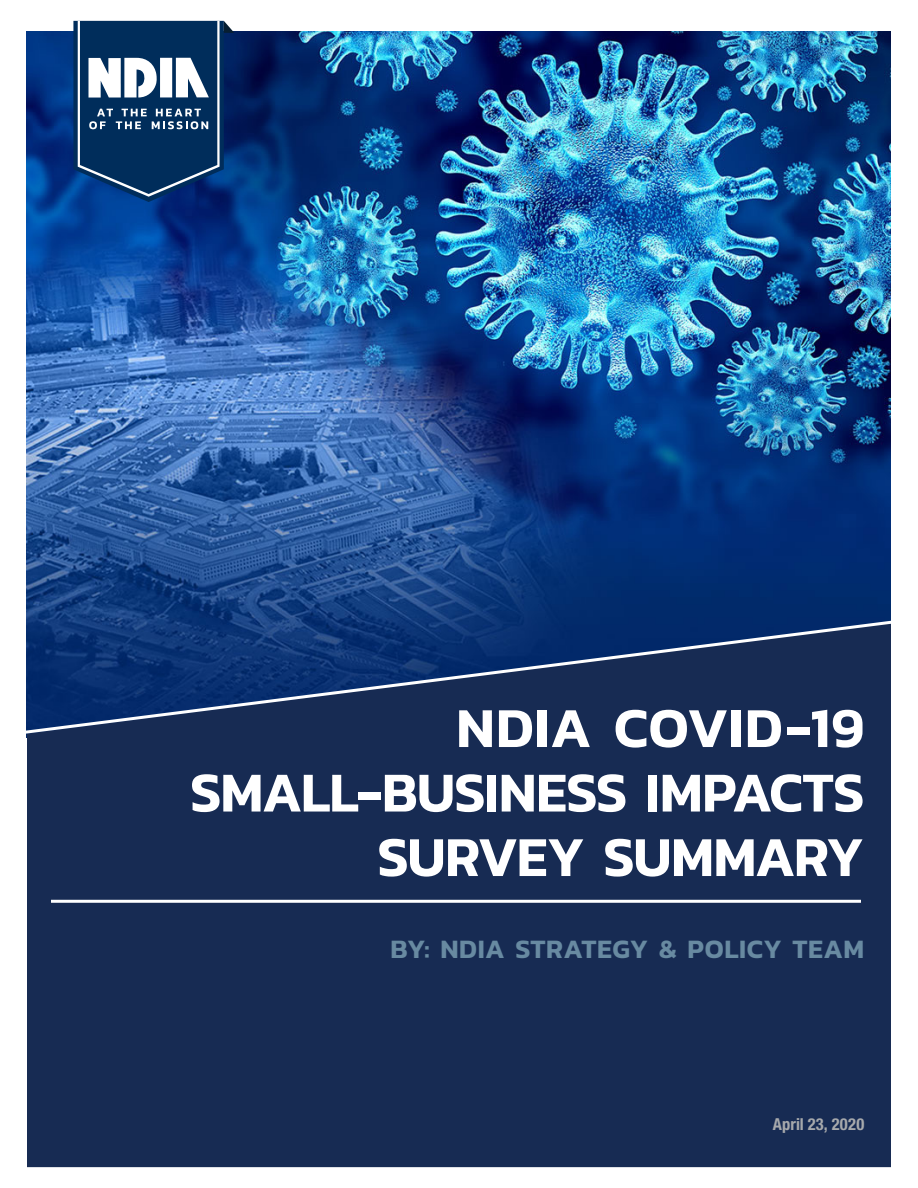
<style>
.page{position:relative;width:918px;height:1188px;background:#fff}
.page>*{position:absolute;margin:0;border:0;box-sizing:border-box;transform-origin:0 0}
.t1{font:600 57px/64.5px "Kanit";letter-spacing:-.015em;color:#fff;text-align:right}
.t2{font:600 27px "Kanit";letter-spacing:.02em;color:#688aa1}
.t3{font:700 condensed 16.5px "Helvetica Neue LT Std";letter-spacing:.01em;color:#a7a9ac}
</style>
<div class="page">
<img style="left:26px;top:32px;width:864px;height:706px">
<div style="left:27px;top:736px;width:864px;height:431px;background:#172b53"></div>
<hr style="left:51px;top:900px;width:810px;height:3px;background:#fff">
<svg style="left:73px;top:21px;width:161px;height:181px;background:#264d78"></svg>
<svg style="left:26px;top:619px;width:865px;height:117px;background:#153265"></svg>
<p class="t1" style="left:190px;top:694px;width:676px">NDIA COVID-19<br>SMALL-BUSINESS IMPACTS<br>SURVEY SUMMARY</p>
<p class="t2" style="left:390px;top:928px;width:475px">BY: NDIA STRATEGY &amp; POLICY TEAM</p>
<p class="t3" style="left:773px;top:1114px;width:93px">April 23, 2020</p>
</div>
